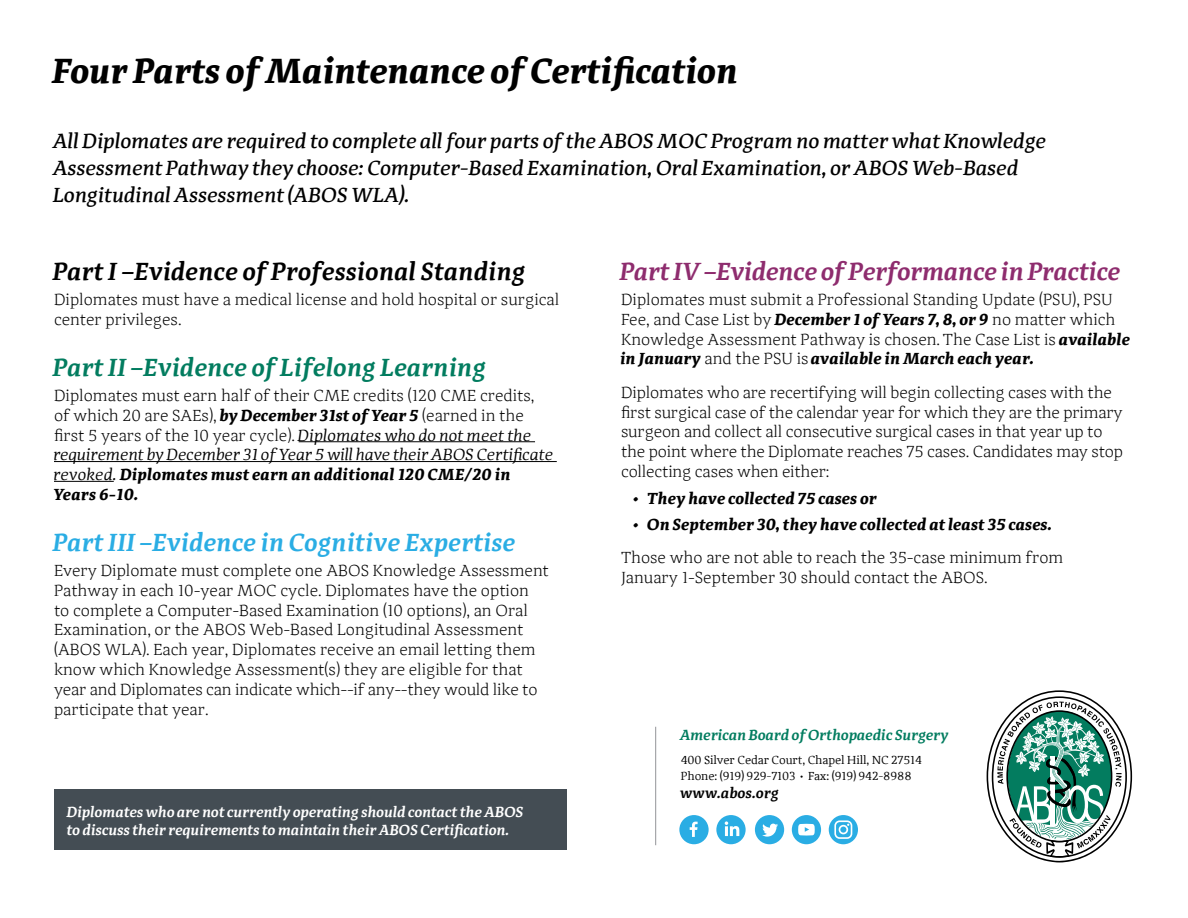
<style>
.page{position:relative;width:1188px;height:918px;background:#fff}
.page>*{position:absolute;margin:0;border:0;box-sizing:border-box;transform-origin:0 0}
.t1{font:italic 700 36px "Adagio Serif";letter-spacing:-.01em;color:#000}
.t2{font:italic 600 25.5px "Adagio Serif";letter-spacing:-.015em;color:#8e2c6e}
.t3{font:italic 600 25.5px "Adagio Serif";color:#000}
.t4{font:italic 600 25.5px "Adagio Serif";color:#2aade4}
.t5{font:italic 600 25.5px "Adagio Serif";color:#027c5f}
.t6{font:italic 500 21px/27px "Adagio Serif";letter-spacing:-.01em;color:#000}
.t7{font:300 16.5px/19.8px "Adagio Serif";color:#000}
.t8{font:italic 700 16.5px "Adagio Serif";color:#000}
.t9{font:italic 600 15px/18px "Adagio Serif";letter-spacing:-.01em;color:#fff}
.t10{font:italic 600 15px "Adagio Serif";letter-spacing:-.01em;color:#027c5f}
.t11{font:italic 600 15px "Adagio Serif";color:#000}
.t12{font:12px/16.5px "Adagio Serif";letter-spacing:-.01em;color:#000}
.s1{font-weight:700;font-style:italic}
.s2{font-weight:400;font-style:italic}
</style>
<div class="page">
<hr style="left:299px;top:441px;width:236px;height:1px;background:#000">
<hr style="left:54px;top:461px;width:503px;height:1px;background:#000">
<hr style="left:54px;top:481px;width:60px;height:1px;background:#000">
<svg style="left:679px;top:815px;width:30px;height:29px"></svg>
<svg style="left:755px;top:815px;width:29px;height:29px"></svg>
<svg style="left:716px;top:815px;width:30px;height:29px"></svg>
<svg style="left:792px;top:815px;width:29px;height:29px"></svg>
<svg style="left:829px;top:815px;width:29px;height:29px"></svg>
<svg style="left:987px;top:690px;width:145px;height:172px"></svg>
<hr style="left:655px;top:727px;width:1px;height:118px;background:#939598">
<div style="left:54px;top:789px;width:513px;height:61px;background:#444d54"></div>
<h1 class="t1" style="left:54px;top:47px;width:688px">Four Parts of Maintenance of Certification</h1>
<p class="t6" style="left:54px;top:128px;width:995px">All Diplomates are required to complete all four parts of the ABOS MOC Program no matter what Knowledge<br>Assessment Pathway they choose: Computer-Based Examination, Oral Examination, or ABOS Web-Based<br>Longitudinal Assessment (ABOS WLA).</p>
<h2 class="t3" style="left:54px;top:255px;width:474px">Part I –Evidence of Professional Standing</h2>
<p class="t7" style="left:54px;top:290px;width:507px">Diplomates must have a medical license and hold hospital or surgical center privileges.</p>
<h2 class="t5" style="left:54px;top:351px;width:435px">Part II –Evidence of Lifelong Learning</h2>
<p class="t7" style="left:54px;top:386px;width:502px">Diplomates must earn half of their CME credits (120 CME credits, of which 20 are SAEs), <span class="s1">by December 31st of Year 5</span> (earned in the first 5 years of the 10 year cycle). <span class="s2">Diplomates who do not meet the requirement by December 31 of Year 5 will have their ABOS Certificate revoked.</span> <span class="s1">Diplomates must earn an additional 120 CME/20 in Years 6-10.</span></p>
<h2 class="t4" style="left:54px;top:526px;width:465px">Part III –Evidence in Cognitive Expertise</h2>
<p class="t7" style="left:54px;top:561px;width:496px">Every Diplomate must complete one ABOS Knowledge Assessment Pathway in each 10-year MOC cycle. Diplomates have the option<br>to complete a Computer-Based Examination (10 options), an Oral Examination, or the ABOS Web-Based Longitudinal Assessment (ABOS WLA). Each year, Diplomates receive an email letting them know which Knowledge Assessment(s) they are eligible for that year and Diplomates can indicate which--if any--they would like to participate that year.</p>
<p class="t9" style="left:68px;top:803px;width:458px">Diplomates who are not currently operating should contact the ABOS to discuss their requirements to maintain their ABOS Certification.</p>
<h2 class="t2" style="left:621px;top:255px;width:503px">Part IV –Evidence of Performance in Practice</h2>
<p class="t7" style="left:621px;top:290px;width:511px">Diplomates must submit a Professional Standing Update (PSU), PSU Fee, and Case List by <span class="s1">December 1 of Years 7, 8, or 9</span> no matter which Knowledge Assessment Pathway is chosen. The Case List is <span class="s1">available in January</span> and the PSU is <span class="s1">available in March each year.</span></p>
<p class="t7" style="left:621px;top:382px;width:504px">Diplomates who are recertifying will begin collecting cases with the first surgical case of the calendar year for which they are the primary surgeon and collect all consecutive surgical cases in that year up to the point where the Diplomate reaches 75 cases. Candidates may stop collecting cases when either:</p>
<p class="t8" style="left:634px;top:487px;width:245px">• They have collected 75 cases or</p>
<p class="t8" style="left:634px;top:514px;width:420px">• On September 30, they have collected at least 35 cases.</p>
<p class="t7" style="left:621px;top:548px;width:444px">Those who are not able to reach the 35-case minimum from<br>January 1-September 30 should contact the ABOS.</p>
<p class="t10" style="left:681px;top:726px;width:270px">American Board of Orthopaedic Surgery</p>
<p class="t12" style="left:681px;top:751px;width:243px">400 Silver Cedar Court, Chapel Hill, NC 27514<br>Phone: (919) 929-7103 • Fax: (919) 942-8988</p>
<p class="t11" style="left:681px;top:783px;width:100px">www.abos.org</p>
</div>
